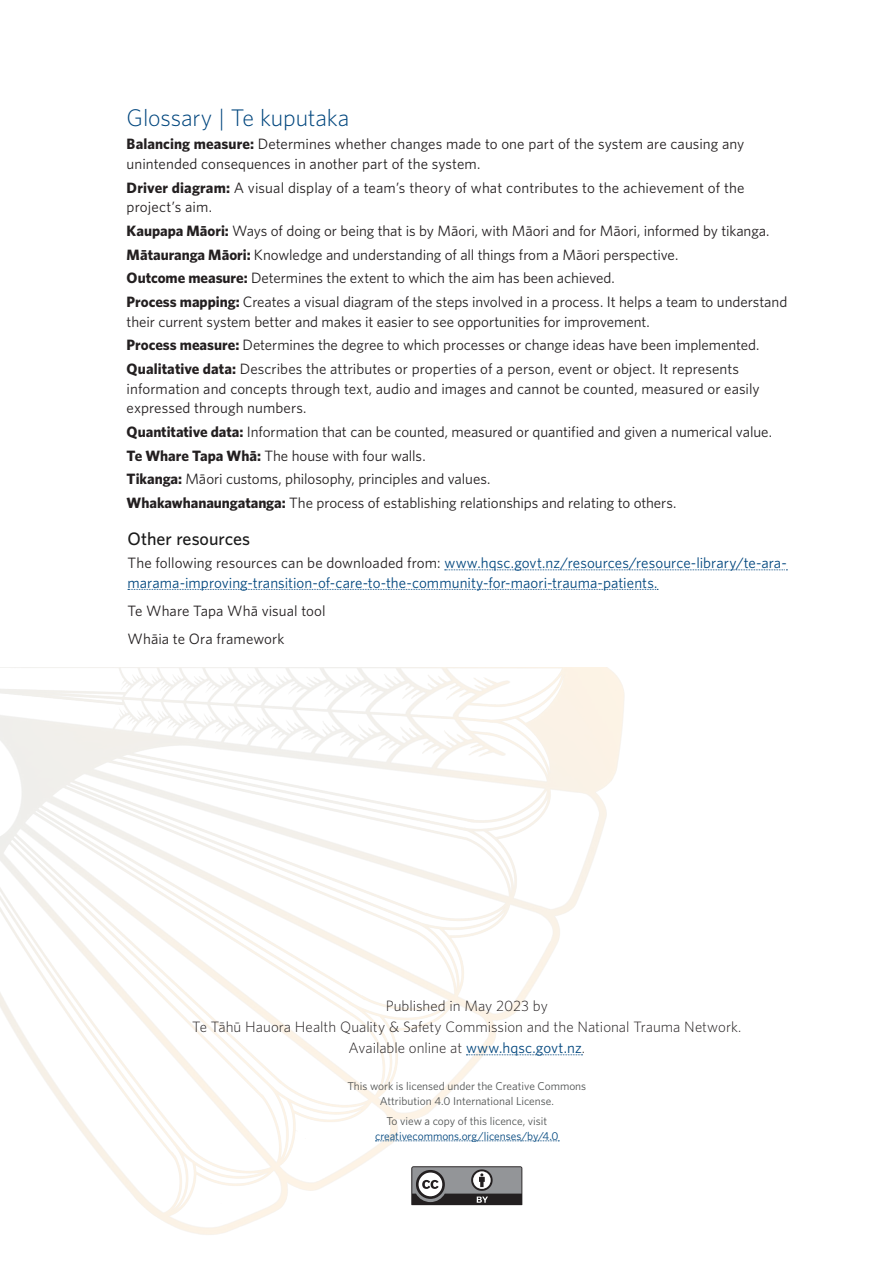
<style>
.page{position:relative;width:893px;height:1263px;background:#fff}
.page>*{position:absolute;margin:0;border:0;box-sizing:border-box;transform-origin:0 0}
.t1{font:300 24px "Whitney";letter-spacing:-.005em;color:#00467e}
.t2{font:500 18px "Whitney";color:#1a1a1a}
.t3{font:15px/23.7px "Whitney";letter-spacing:-.005em;color:#231f20}
.t4{font:15px/19.5px "Whitney";letter-spacing:.005em;color:#00467e}
.t5{font:300 15px/21px "Whitney";color:#231f20;text-align:center}
.t6{font:11.4px/15px "Whitney";color:#505353;text-align:center}
.t7{font:11.4px "Whitney";color:#00467e}
.s1{font-weight:700}
.s2{color:#231f20}
.s3{font-weight:400;color:#00467e}
</style>
<div class="page">
<img style="left:0;top:668px;width:625px;height:567px">
<svg style="left:445px;top:569px;width:342px;height:1px"></svg>
<svg style="left:128px;top:589px;width:530px;height:1px"></svg>
<svg style="left:375px;top:1140px;width:184px;height:1px"></svg>
<svg style="left:411px;top:1166px;width:111px;height:39px;background:#777678"></svg>
<svg style="left:466px;top:1054px;width:116px;height:1px"></svg>
<h1 class="t1" style="left:127px;top:101px;width:224px">Glossary | Te kuputaka</h1>
<p class="t3" style="left:127px;top:134px;width:619px;line-height:19.5px"><span class="s1">Balancing measure:</span> Determines whether changes made to one part of the system are causing any unintended consequences in another part of the system.</p>
<p class="t3" style="left:127px;top:177px;width:619px;line-height:19.5px"><span class="s1">Driver diagram:</span> A visual display of a team’s theory of what contributes to the achievement of the project’s aim.</p>
<p class="t3" style="left:127px;top:218px;width:662px"><span class="s1">Kaupapa Māori:</span> Ways of doing or being that is by Māori, with Māori and for Māori, informed by tikanga.<br><span class="s1">Mātauranga Māori:</span> Knowledge and understanding of all things from a Māori perspective.<br><span class="s1">Outcome measure:</span> Determines the extent to which the aim has been achieved.<br><span class="s1">Process mapping:</span> Creates a visual diagram of the steps involved in a process. It helps a team to understand</p>
<p class="t3" style="left:127px;top:309px;width:634px">their current system better and makes it easier to see opportunities for improvement.<br><span class="s1">Process measure:</span> Determines the degree to which processes or change ideas have been implemented.<br><span class="s1">Qualitative data:</span> Describes the attributes or properties of a person, event or object. It represents</p>
<p class="t3" style="left:127px;top:378px;width:635px;line-height:19.5px">information and concepts through text, audio and images and cannot be counted, measured or easily expressed through numbers.</p>
<p class="t3" style="left:127px;top:419px;width:647px"><span class="s1">Quantitative data:</span> Information that can be counted, measured or quantified and given a numerical value.<br><span class="s1">Te Whare Tapa Whā:</span> The house with four walls.<br><span class="s1">Tikanga:</span> Māori customs, philosophy, principles and values.<br><span class="s1">Whakawhanaungatanga:</span> The process of establishing relationships and relating to others.</p>
<p class="t2" style="left:128px;top:526px;width:124px">Other resources</p>
<p class="t4" style="left:128px;top:553px;width:661px"><span class="s2">The following resources can be downloaded from:</span> www.hqsc.govt.nz/resources/resource-library/te-ara&shy;marama-improving-transition-of-care-to-the-community-for-maori-trauma-patients.</p>
<p class="t3" style="left:128px;top:596px;width:199px;line-height:28px">Te Whare Tapa Whā visual tool<br>Whāia te Ora framework</p>
<p class="t5" style="left:192px;top:995px;width:551px">Published in May 2023 by<br>Te Tāhū Hauora Health Quality &amp; Safety Commission and the National Trauma Network.<br>Available online at <span class="s3">www.hqsc.govt.nz</span>.</p>
<p class="t6" style="left:347px;top:1078px;width:240px">This work is licensed under the Creative Commons<br>Attribution 4.0 International License.</p>
<p class="t6" style="left:386px;top:1113px;width:162px">To view a copy of this licence, visit</p>
<p class="t7" style="left:375px;top:1128px;width:185px">creativecommons.org/licenses/by/4.0</p>
</div>
